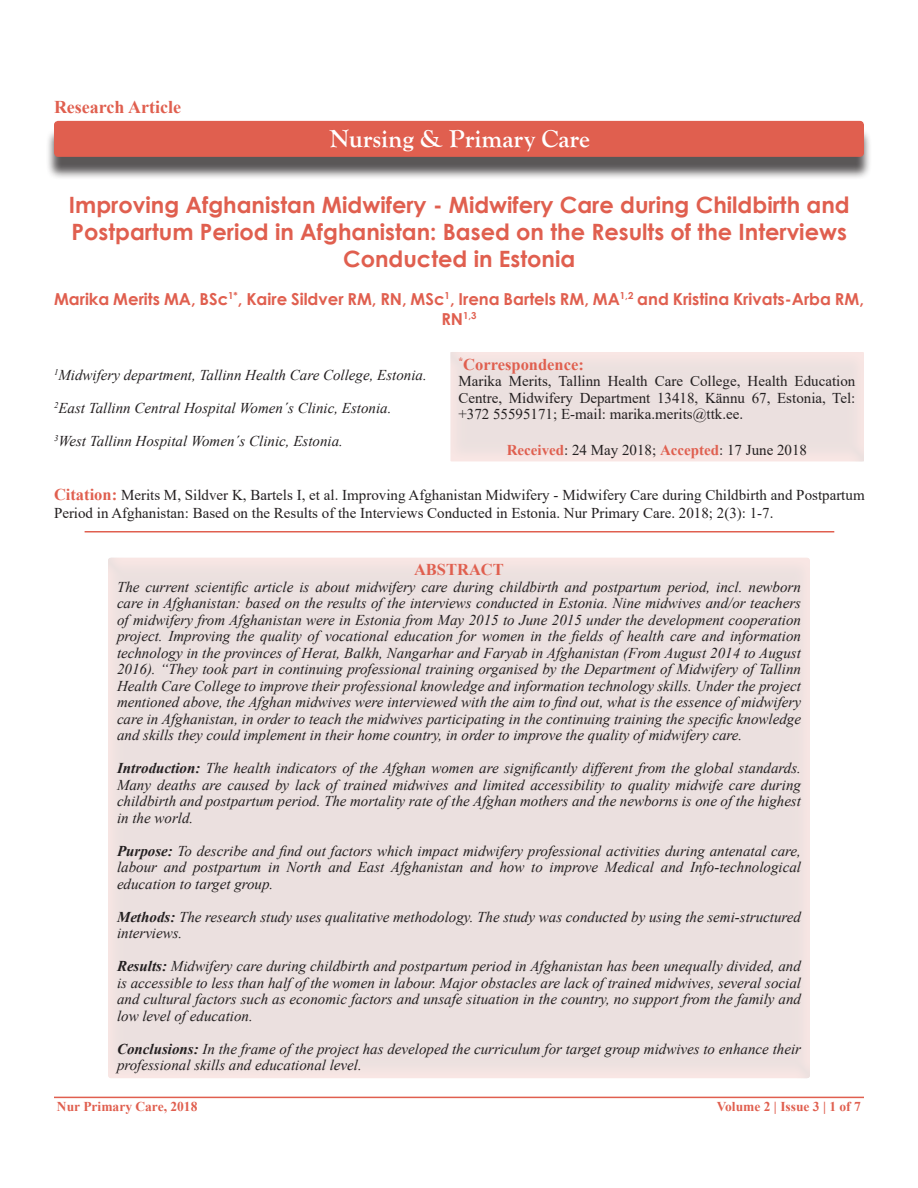
<style>
.page{position:relative;width:918px;height:1188px;background:#fff}
.page>*{position:absolute;margin:0;border:0;box-sizing:border-box;transform-origin:0 0}
.t1{font:700 25.5px "Goudy Old Style T";color:#fff}
.t2{font:700 22.5px/27px "Century Gothic";color:#e05f4f;text-align:center}
.t3{font:700 18px "Times New Roman";color:#e05f4f}
.t4{font:700 16.5px "Century Gothic";color:#e05f4f}
.t5{font:700 16.5px "Times New Roman";color:#e05f4f}
.t6{font:italic 15px/16.5px "Times New Roman";color:#231f20;text-align:justify}
.t7{font:15px/16.5px "Times New Roman";color:#231f20;text-align:justify}
.t8{font:700 13.5px "Times New Roman";color:#e05f4f}
.t9{font:700 9.6px "Century Gothic";color:#e05f4f}
.s1{font-size:16.5px}
.s2{font-weight:700;color:#e05f4f}
.s3{font-weight:700;font-size:16.5px;color:#e05f4f}
.s4{font-weight:700}
</style>
<div class="page">
<hr style="left:54px;top:1097px;width:810px;height:1px;background:#e05f4f">
<div style="left:449px;top:347px;width:417px;height:116px;background:#231f20;opacity:.5"></div>
<div style="left:46px;top:128px;width:826px;height:52px;background:#231f20;opacity:.75"></div>
<div style="left:54px;top:121px;width:810px;height:36px;background:#e05f4f;border-radius:4px"></div>
<hr style="left:85px;top:531px;width:749px;height:1px;background:#e05f4f">
<div style="left:107px;top:549px;width:705px;height:530px;background:#ebe0df"></div>
<p class="t3" style="left:54px;top:93px;width:129px">Research Article</p>
<p class="t1" style="left:330px;top:124px;width:261px">Nursing &amp; Primary Care</p>
<p class="t2" style="left:69px;top:191px;width:782px">Improving Afghanistan Midwifery - Midwifery Care during Childbirth and<br>Postpartum Period in Afghanistan: Based on the Results of the Interviews<br>Conducted in Estonia</p>
<p class="t4" style="left:54px;top:286px;width:812px">Marika Merits MA, BSc<sup>1*</sup>, Kaire Sildver RM, RN, MSc<sup>1</sup>, Irena Bartels RM, MA<sup>1,2</sup> and Kristina Krivats-Arba RM,</p>
<p class="t9" style="left:441px;top:309px;width:37px"><span class="s1">RN</span>1,3</p>
<p class="t6" style="left:54px;top:367px;width:374px"><sup>1</sup>Midwifery department, Tallinn Health Care College, Estonia.</p>
<p class="t6" style="left:54px;top:400px;width:339px"><sup>2</sup>East Tallinn Central Hospital Women´s Clinic, Estonia.</p>
<p class="t6" style="left:54px;top:433px;width:290px"><sup>3</sup>West Tallinn Hospital Women´s Clinic, Estonia.</p>
<p class="t5" style="left:458px;top:352px;width:127px"><sup>*</sup>Correspondence:</p>
<p class="t7" style="left:458px;top:372px;width:398px">Marika Merits, Tallinn Health Care College, Health Education Centre, Midwifery Department 13418, Kännu 67, Estonia, Tel: +372 55595171; E-mail: marika.merits@ttk.ee.</p>
<p class="t7" style="left:507px;top:441px;width:302px"><span class="s2">Received</span>: 24 May 2018; <span class="s2">Accepted</span>: 17 June 2018</p>
<p class="t7" style="left:54px;top:485px;width:812px;line-height:18px"><span class="s3">Citation:</span> Merits M, Sildver K, Bartels I, et al. Improving Afghanistan Midwifery - Midwifery Care during Childbirth and Postpartum<br>Period in Afghanistan: Based on the Results of the Interviews Conducted in Estonia. Nur Primary Care. 2018; 2(3): 1-7.</p>
<p class="t5" style="left:414px;top:558px;width:91px">ABSTRACT</p>
<p class="t6" style="left:117px;top:578px;width:686px">The current scientific article is about midwifery care during childbirth and postpartum period, incl. newborn care in Afghanistan: based on the results of the interviews conducted in Estonia. Nine midwives and/or teachers of midwifery from Afghanistan were in Estonia from May 2015 to June 2015 under the development cooperation project. Improving the quality of vocational education for women in the fields of health care and information technology in the provinces of Herat, Balkh, Nangarhar and Faryab in Afghanistan (From August 2014 to August 2016). “They took part in continuing professional training organised by the Department of Midwifery of Tallinn Health Care College to improve their professional knowledge and information technology skills. Under the project mentioned above, the Afghan midwives were interviewed with the aim to find out, what is the essence of midwifery care in Afghanistan, in order to teach the midwives participating in the continuing training the specific knowledge and skills they could implement in their home country, in order to improve the quality of midwifery care.</p>
<p class="t6" style="left:117px;top:759px;width:686px"><span class="s4">Introduction:</span> The health indicators of the Afghan women are significantly different from the global standards.<br>Many deaths are caused by lack of trained midwives and limited accessibility to quality midwife care during childbirth and postpartum period. The mortality rate of the Afghan mothers and the newborns is one of the highest in the world.</p>
<p class="t6" style="left:117px;top:842px;width:686px"><span class="s4">Purpose:</span> To describe and find out factors which impact midwifery professional activities during antenatal care, labour and postpartum in North and East Afghanistan and how to improve Medical and Info-technological education to target group.</p>
<p class="t6" style="left:117px;top:908px;width:686px"><span class="s4">Methods:</span> The research study uses qualitative methodology. The study was conducted by using the semi-structured interviews.</p>
<p class="t6" style="left:117px;top:957px;width:686px"><span class="s4">Results:</span> Midwifery care during childbirth and postpartum period in Afghanistan has been unequally divided, and is accessible to less than half of the women in labour. Major obstacles are lack of trained midwives, several social and cultural factors such as economic factors and unsafe situation in the country, no support from the family and low level of education.</p>
<p class="t6" style="left:117px;top:1040px;width:686px"><span class="s4">Conclusions:</span> In the frame of the project has developed the curriculum for target group midwives to enhance their professional skills and educational level.</p>
<p class="t8" style="left:57px;top:1097px;width:142px">Nur Primary Care, 2018</p>
<p class="t8" style="left:717px;top:1097px;width:146px">Volume 2 | Issue 3 | 1 of 7</p>
</div>
